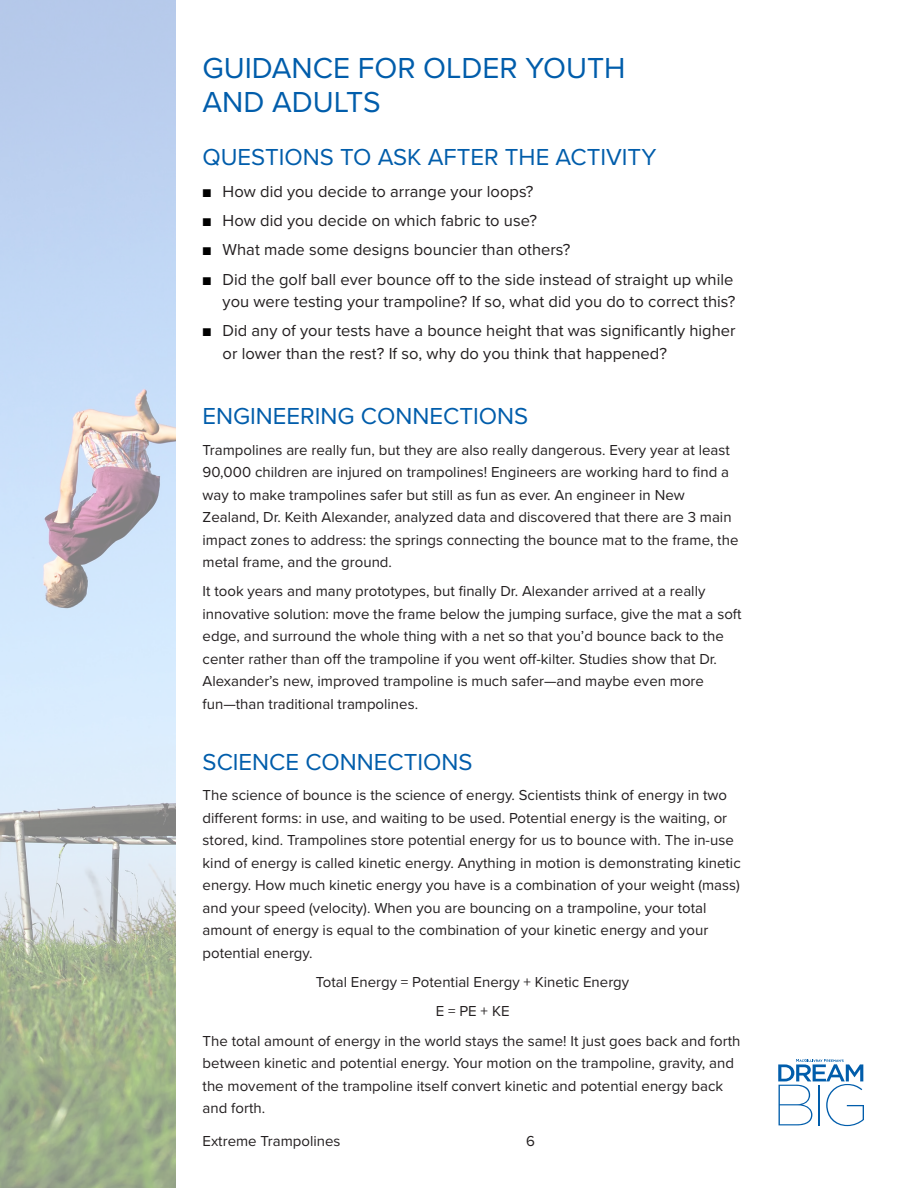
<style>
.page{position:relative;width:918px;height:1188px;background:#fff}
.page>*{position:absolute;margin:0;border:0;box-sizing:border-box;transform-origin:0 0}
.Paragraph_Style_1{font:30px/34.5px "Proxima Nova";color:#015dab}
.Paragraph_Style_1-2{font:24px "Proxima Nova";color:#015dab}
.t1{font:16.5px/22.5px "Proxima Nova";color:#231f20;text-align:right}
.Paragraph_Style_1-3{font:15px/22.5px "Proxima Nova";color:#231f20}
.s1{font-size:13.5px;color:#000}
</style>
<div class="page">
<img style="left:0;top:0;width:176px;height:1188px">
<svg style="left:778px;top:1059px;width:86px;height:67px"></svg>
<p class="Paragraph_Style_1" style="left:202px;top:51px;width:425px">GUIDANCE FOR OLDER YOUTH<br>AND ADULTS</p>
<p class="Paragraph_Style_1-2" style="left:202px;top:143px;width:455px">QUESTIONS TO ASK AFTER THE ACTIVITY</p>
<p class="t1" style="left:202px;top:180px;width:333px"><span class="s1">■</span> How did you decide to arrange your loops?</p>
<p class="t1" style="left:202px;top:210px;width:336px"><span class="s1">■</span> How did you decide on which fabric to use?</p>
<p class="t1" style="left:202px;top:239px;width:370px"><span class="s1">■</span> What made some designs bouncier than others?</p>
<p class="t1" style="left:202px;top:268px;width:535px"><span class="s1">■</span> Did the golf ball ever bounce off to the side instead of straight up while you were testing your trampoline? If so, what did you do to correct this?</p>
<p class="t1" style="left:223px;top:320px;width:514px;text-align:left;text-indent:-20px"><span class="s1">■</span> Did any of your tests have a bounce height that was significantly higher or lower than the rest? If so, why do you think that happened?</p>
<p class="Paragraph_Style_1-2" style="left:202px;top:402px;width:327px">ENGINEERING CONNECTIONS</p>
<p class="Paragraph_Style_1-3" style="left:203px;top:439px;width:537px">Trampolines are really fun, but they are also really dangerous. Every year at least 90,000 children are injured on trampolines! Engineers are working hard to find a way to make trampolines safer but still as fun as ever. An engineer in New Zealand, Dr. Keith Alexander, analyzed data and discovered that there are 3 main impact zones to address: the springs connecting the bounce mat to the frame, the metal frame, and the ground.</p>
<p class="Paragraph_Style_1-3" style="left:203px;top:580px;width:541px">It took years and many prototypes, but finally Dr. Alexander arrived at a really innovative solution: move the frame below the jumping surface, give the mat a soft edge, and surround the whole thing with a net so that you’d bounce back to the center rather than off the trampoline if you went off-kilter. Studies show that Dr.<br>Alexander’s new, improved trampoline is much safer—and maybe even more fun—than traditional trampolines.</p>
<p class="Paragraph_Style_1-2" style="left:203px;top:747px;width:272px">SCIENCE CONNECTIONS</p>
<p class="Paragraph_Style_1-3" style="left:203px;top:784px;width:540px">The science of bounce is the science of energy. Scientists think of energy in two different forms: in use, and waiting to be used. Potential energy is the waiting, or stored, kind. Trampolines store potential energy for us to bounce with. The in-use kind of energy is called kinetic energy. Anything in motion is demonstrating kinetic energy. How much kinetic energy you have is a combination of your weight (mass) and your speed (velocity). When you are bouncing on a trampoline, your total amount of energy is equal to the combination of your kinetic energy and your potential energy.</p>
<p class="Paragraph_Style_1-3" style="left:316px;top:971px;width:315px">Total Energy = Potential Energy + Kinetic Energy</p>
<p class="Paragraph_Style_1-3" style="left:436px;top:1000px;width:75px">E = PE + KE</p>
<p class="Paragraph_Style_1-3" style="left:203px;top:1030px;width:539px">The total amount of energy in the world stays the same! It just goes back and forth between kinetic and potential energy. Your motion on the trampoline, gravity, and the movement of the trampoline itself convert kinetic and potential energy back and forth.</p>
<p class="Paragraph_Style_1-3" style="left:202px;top:1130px;width:139px">Extreme Trampolines</p>
<p class="Paragraph_Style_1-3" style="left:526px;top:1130px;width:10px">6</p>
</div>
